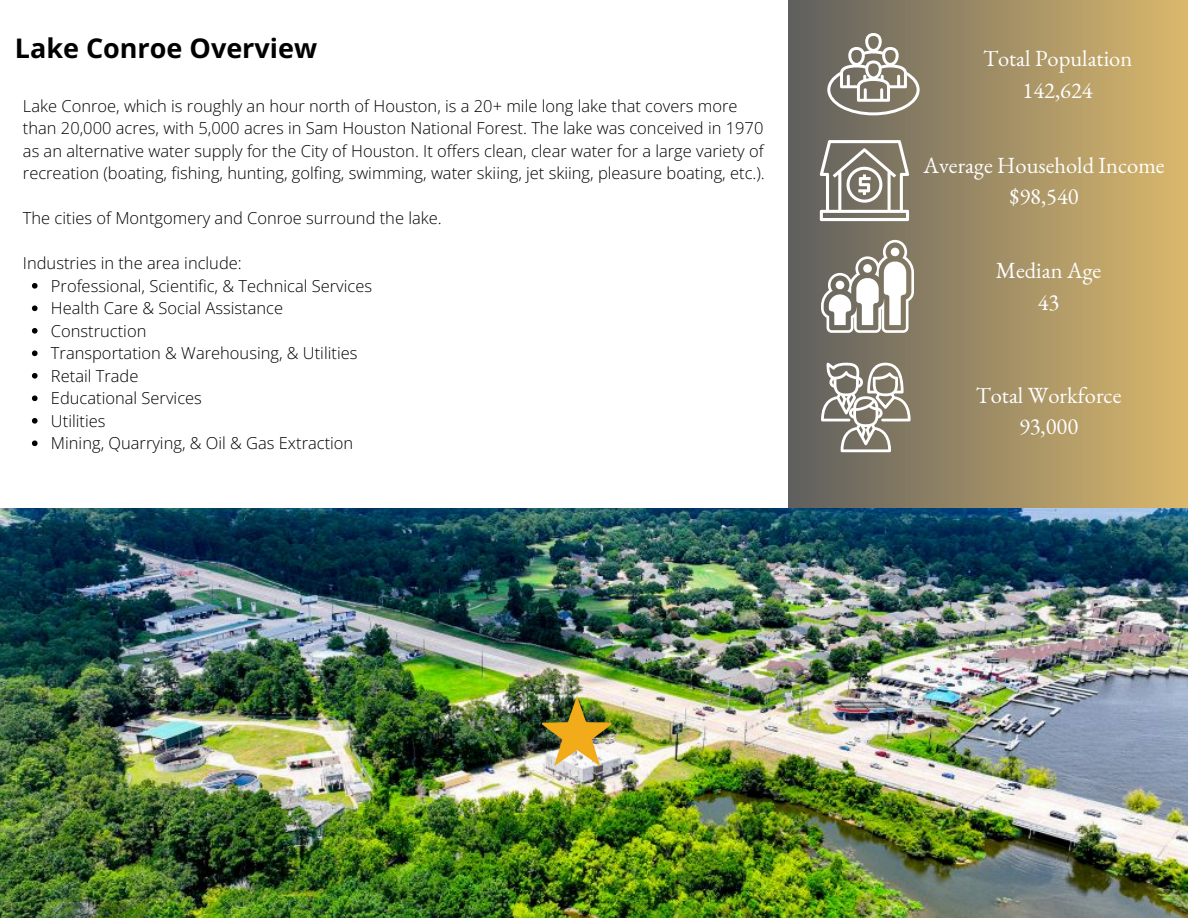
<style>
.page{position:relative;width:1188px;height:918px;background:#fff}
.page>*{position:absolute;margin:0;border:0;box-sizing:border-box;transform-origin:0 0}
.t1{font:700 27px "Open Sans";color:#000}
.t2{font:22.5px/31.5px "EB Garamond";color:#fff;text-align:center}
.t3{font:300 16.5px/22.5px "Open Sans";color:#000}
</style>
<div class="page">
<div style="left:788px;top:0;width:400px;height:509px;background:linear-gradient(to right,#5e5e5f,#dbb86c)"></div>
<svg style="left:827px;top:33px;width:93px;height:82px"></svg>
<svg style="left:820px;top:140px;width:89px;height:81px"></svg>
<svg style="left:821px;top:363px;width:90px;height:89px"></svg>
<svg style="left:821px;top:240px;width:93px;height:93px"></svg>
<svg style="left:32px;top:283px;width:6px;height:6px"></svg>
<svg style="left:32px;top:305px;width:6px;height:6px"></svg>
<svg style="left:32px;top:328px;width:6px;height:6px"></svg>
<svg style="left:32px;top:350px;width:6px;height:6px"></svg>
<svg style="left:32px;top:373px;width:6px;height:6px"></svg>
<svg style="left:32px;top:395px;width:6px;height:6px"></svg>
<svg style="left:32px;top:418px;width:6px;height:6px"></svg>
<svg style="left:32px;top:440px;width:6px;height:6px"></svg>
<img style="left:0;top:509px;width:1188px;height:409px">
<img style="left:542px;top:697px;width:69px;height:68px">
<p class="t1" style="left:15px;top:30px;width:304px">Lake Conroe Overview</p>
<p class="t3" style="left:23px;top:94px;width:743px">Lake Conroe, which is roughly an hour north of Houston, is a 20+ mile long lake that covers more than 20,000 acres, with 5,000 acres in Sam Houston National Forest. The lake was conceived in 1970 as an alternative water supply for the City of Houston. It offers clean, clear water for a large variety of recreation (boating, fishing, hunting, golfing, swimming, water skiing, jet skiing, pleasure boating, etc.).</p>
<p class="t3" style="left:23px;top:207px;width:420px">The cities of Montgomery and Conroe surround the lake.</p>
<p class="t3" style="left:23px;top:252px;width:220px">Industries in the area include:</p>
<p class="t3" style="left:51px;top:274px;width:323px">Professional, Scientific, &amp; Technical Services</p>
<p class="t3" style="left:51px;top:297px;width:234px">Health Care &amp; Social Assistance</p>
<p class="t3" style="left:51px;top:319px;width:97px">Construction</p>
<p class="t3" style="left:51px;top:342px;width:308px">Transportation &amp; Warehousing, &amp; Utilities</p>
<p class="t3" style="left:51px;top:364px;width:89px">Retail Trade</p>
<h2 class="t3" style="left:51px;top:387px;width:152px">Educational Services</h2>
<p class="t3" style="left:51px;top:409px;width:56px">Utilities</p>
<h2 class="t3" style="left:51px;top:432px;width:304px">Mining, Quarrying, &amp; Oil &amp; Gas Extraction</h2>
<h1 class="t2" style="left:983px;top:42px;width:151px">Total Population<br>142,624</h1>
<p class="t2" style="left:924px;top:149px;width:243px">Average Household Income $98,540</p>
<p class="t2" style="left:996px;top:255px;width:107px">Median Age<br>43</p>
<p class="t2" style="left:976px;top:379px;width:147px">Total Workforce<br>93,000</p>
</div>
